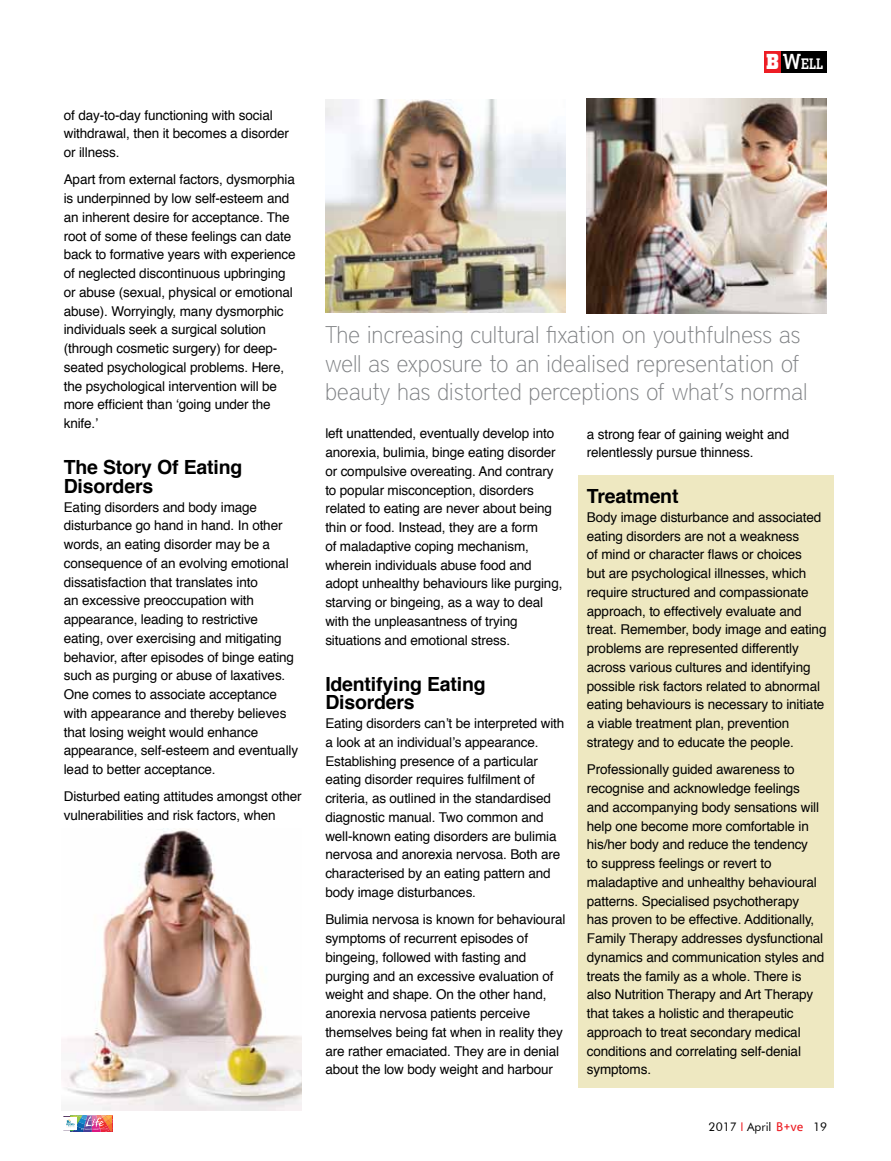
<style>
.page{position:relative;width:891px;height:1161px;background:#fff}
.page>*{position:absolute;margin:0;border:0;box-sizing:border-box;transform-origin:0 0}
.t1{font:100 24px/28.5px "District";letter-spacing:-.01em;color:#808285}
.t2{font:700 19.5px/18.8px "Helvetica";letter-spacing:-.01em;color:#000}
.t3{font:500 15.75px "City D";color:#fff}
.t4{font:13.5px/18.8px "Helvetica";letter-spacing:-.01em;color:#000}
.t5{font:12px "Futura BT";color:#000}
.s1{font-weight:700;font-size:22.5px}
.s2{font-size:22.5px}
.s3{color:#ed1d24}
.s4{font-family:"Aller";color:#ed1d24}
</style>
<div class="page">
<div style="left:578px;top:475px;width:255px;height:613px;background:#eee8c1"></div>
<img style="left:64px;top:828px;width:238px;height:283px">
<img style="left:325px;top:99px;width:241px;height:214px">
<img style="left:587px;top:98px;width:240px;height:216px">
<div style="left:765px;top:51px;width:62px;height:21px;background:#000"></div>
<div style="left:765px;top:51px;width:16px;height:21px;background:#ed1d24"></div>
<svg style="left:66px;top:1115px;width:46px;height:17px"></svg>
<p class="t4" style="left:64px;top:107px;width:227px">of day-to-day functioning with social withdrawal, then it becomes a disorder or illness.</p>
<p class="t4" style="left:64px;top:171px;width:233px">Apart from external factors, dysmorphia is underpinned by low self-esteem and an inherent desire for acceptance. The root of some of these feelings can date back to formative years with experience of neglected discontinuous upbringing or abuse (sexual, physical or emotional abuse). Worryingly, many dysmorphic individuals seek a surgical solution (through cosmetic surgery) for deep&shy;seated psychological problems. Here, the psychological intervention will be more efficient than ‘going under the knife.’</p>
<h2 class="t2" style="left:64px;top:459px;width:180px">The Story Of eating disorders</h2>
<p class="t4" style="left:64px;top:499px;width:236px">Eating disorders and body image disturbance go hand in hand. In other words, an eating disorder may be a consequence of an evolving emotional dissatisfaction that translates into<br>an excessive preoccupation with appearance, leading to restrictive eating, over exercising and mitigating behavior, after episodes of binge eating such as purging or abuse of laxatives.<br>One comes to associate acceptance with appearance and thereby believes that losing weight would enhance appearance, self-esteem and eventually lead to better acceptance.</p>
<p class="t4" style="left:64px;top:788px;width:239px">Disturbed eating attitudes amongst other vulnerabilities and risk factors, when</p>
<p class="t3" style="left:766px;top:54px;width:59px"><span class="s1">B</span> <span class="s2">W</span>ell</p>
<h1 class="t1" style="left:325px;top:321px;width:484px">The increasing cultural fixation on youthfulness as well as exposure to an idealised representation of beauty has distorted perceptions of what’s normal</h1>
<p class="t4" style="left:325px;top:425px;width:239px">left unattended, eventually develop into anorexia, bulimia, binge eating disorder or compulsive overeating. And contrary to popular misconception, disorders related to eating are never about being thin or food. Instead, they are a form<br>of maladaptive coping mechanism, wherein individuals abuse food and adopt unhealthy behaviours like purging, starving or bingeing, as a way to deal with the unpleasantness of trying situations and emotional stress.</p>
<h2 class="t2" style="left:325px;top:676px;width:162px">Identifying eating disorders</h2>
<p class="t4" style="left:325px;top:715px;width:241px">Eating disorders can’t be interpreted with a look at an individual’s appearance.<br>Establishing presence of a particular eating disorder requires fulfilment of criteria, as outlined in the standardised diagnostic manual. Two common and well-known eating disorders are bulimia nervosa and anorexia nervosa. Both are characterised by an eating pattern and body image disturbances.</p>
<p class="t4" style="left:325px;top:911px;width:242px">Bulimia nervosa is known for behavioural symptoms of recurrent episodes of bingeing, followed with fasting and purging and an excessive evaluation of weight and shape. On the other hand, anorexia nervosa patients perceive themselves being fat when in reality they are rather emaciated. They are in denial about the low body weight and harbour</p>
<p class="t4" style="left:587px;top:425px;width:204px">a strong fear of gaining weight and relentlessly pursue thinness.</p>
<h2 class="t2" style="left:587px;top:489px;width:93px">Treatment</h2>
<p class="t4" style="left:587px;top:509px;width:241px">Body image disturbance and associated eating disorders are not a weakness<br>of mind or character flaws or choices<br>but are psychological illnesses, which require structured and compassionate approach, to effectively evaluate and treat. Remember, body image and eating problems are represented differently across various cultures and identifying possible risk factors related to abnormal eating behaviours is necessary to initiate a viable treatment plan, prevention strategy and to educate the people.</p>
<p class="t4" style="left:587px;top:761px;width:239px">Professionally guided awareness to recognise and acknowledge feelings and accompanying body sensations will help one become more comfortable in his/her body and reduce the tendency<br>to suppress feelings or revert to maladaptive and unhealthy behavioural patterns. Specialised psychotherapy<br>has proven to be effective. Additionally, Family Therapy addresses dysfunctional dynamics and communication styles and treats the family as a whole. There is also Nutrition Therapy and Art Therapy that takes a holistic and therapeutic approach to treat secondary medical conditions and correlating self-denial symptoms.</p>
<p class="t5" style="left:709px;top:1120px;width:120px">2017 <span class="s3">I</span> April <span class="s4">B+ve</span> 19</p>
</div>
